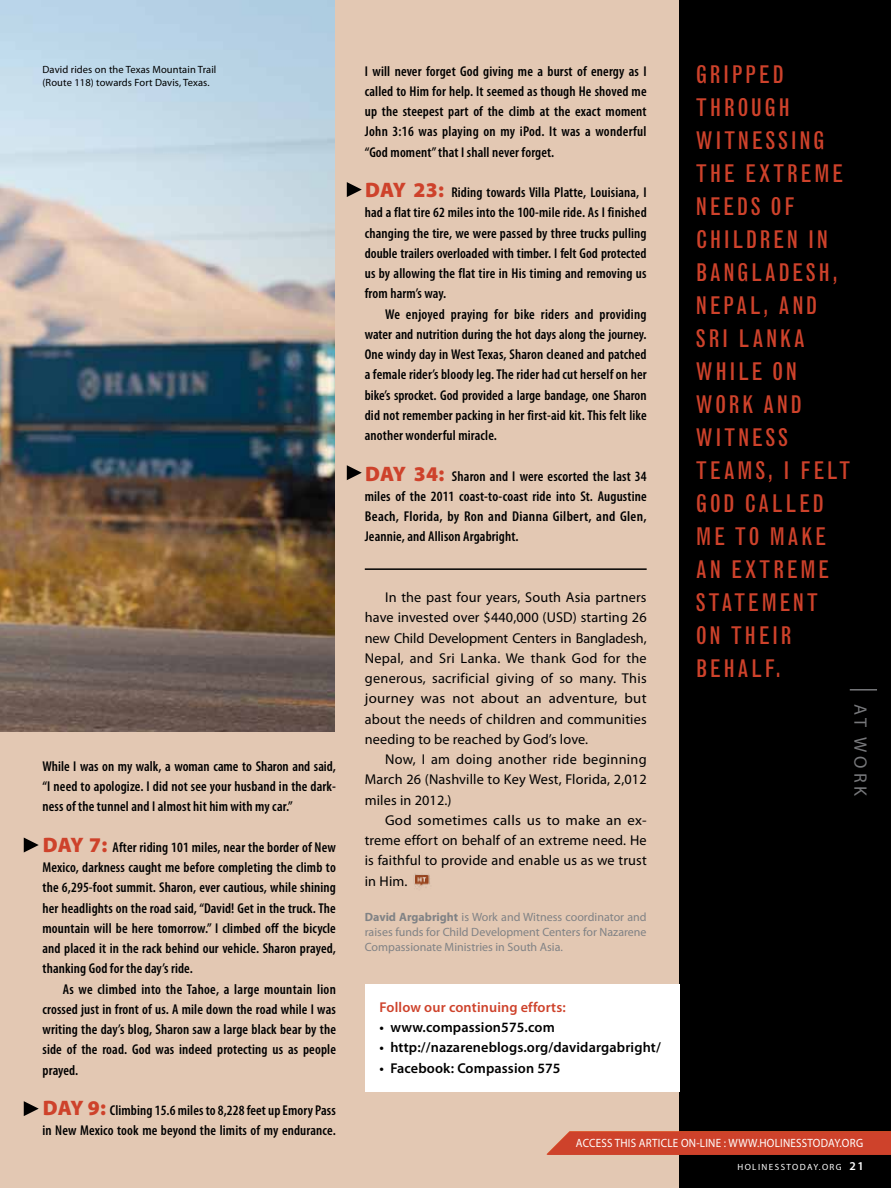
<style>
.page{position:relative;width:891px;height:1188px;background:#fff}
.page>*{position:absolute;margin:0;border:0;box-sizing:border-box;transform-origin:0 0}
.t1{font:condensed 24px/33px "Grotesque";letter-spacing:.1em;color:#ce422b}
.t2{font:18px "Myriad Pro";color:#77787b}
.t3{font:600 condensed 14.25px/20.2px "Myriad Pro";letter-spacing:.01em;color:#000;text-align:justify}
.t4{font:14.25px/20.2px "Myriad Pro";letter-spacing:.01em;color:#000;text-align:justify}
.t5{font:14.25px/20.2px "Myriad Pro";letter-spacing:.01em;color:#000;text-align:justify;scale:1.04 1}
.t6{font:600 14.25px "Myriad Pro";letter-spacing:.01em;color:#000}
.t7{font:600 14.25px "Myriad Pro";letter-spacing:.01em;color:#ce422b}
.t8{font:12px/15px "Myriad Pro";color:#808285;text-align:justify}
.t9{font:12px "Myriad Pro";letter-spacing:.02em;color:#fff;scale:.92 1}
.t10{font:10.5px/13.5px "Myriad Pro";letter-spacing:.01em;color:#000}
.t11{font:9px "Myriad Pro";letter-spacing:.16em;color:#fff}
.s1{font-weight:900;font-stretch:normal;font-size:21px;color:#ce422b}
.s2{font-weight:700}
.s3{font-weight:600;font-size:12px}
</style>
<div class="page">
<div style="left:0;top:0;width:679px;height:1188px;background:#e3c8b3"></div>
<div style="left:679px;top:0;width:212px;height:1188px;background:#000"></div>
<svg style="left:547px;top:1131px;width:344px;height:24px;background:#ce462f"></svg>
<hr style="left:850px;top:689px;width:27px;height:2px;background:#77787b">
<div style="left:365px;top:984px;width:314px;height:108px;background:#fff"></div>
<img style="left:0;top:0;width:335px;height:731px">
<hr style="left:365px;top:568px;width:282px;height:2px;background:#000">
<svg style="left:24px;top:838px;width:15px;height:15px"></svg>
<svg style="left:24px;top:1101px;width:15px;height:15px"></svg>
<svg style="left:347px;top:182px;width:15px;height:15px"></svg>
<svg style="left:347px;top:465px;width:15px;height:15px"></svg>
<img style="left:414px;top:874px;width:16px;height:13px">
<p class="t10" style="left:43px;top:62px;width:175px">David rides on the Texas Mountain Trail (Route 118) towards Fort Davis, Texas.</p>
<p class="t3" style="left:43px;top:756px;width:295px">While I was on my walk, a woman came to Sharon and said, “I need to apologize. I did not see your husband in the dark&shy;ness of the tunnel and I almost hit him with my car.”</p>
<p class="t3" style="left:43px;top:837px;width:295px"><span class="s1">DAY 7:</span> After riding 101 miles, near the border of New Mexico, darkness caught me before completing the climb to the 6,295-foot summit. Sharon, ever cautious, while shining her headlights on the road said, “David! Get in the truck. The mountain will be here tomorrow.” I climbed off the bicycle and placed it in the rack behind our vehicle. Sharon prayed, thanking God for the day’s ride.</p>
<p class="t3" style="left:43px;top:978px;width:295px;text-indent:20px">As we climbed into the Tahoe, a large mountain lion crossed just in front of us. A mile down the road while I was writing the day’s blog, Sharon saw a large black bear by the side of the road. God was indeed protecting us as people prayed.</p>
<p class="t3" style="left:43px;top:1100px;width:295px"><span class="s1">DAY 9:</span> Climbing 15.6 miles to 8,228 feet up Emory Pass in New Mexico took me beyond the limits of my endurance.</p>
<p class="t3" style="left:365px;top:61px;width:283px">I will never forget God giving me a burst of energy as I called to Him for help. It seemed as though He shoved me up the steepest part of the climb at the exact moment John 3:16 was playing on my iPod. It was a wonderful “God moment” that I shall never forget.</p>
<p class="t3" style="left:365px;top:182px;width:283px"><span class="s1">DAY 23:</span> Riding towards Villa Platte, Louisiana, I had a flat tire 62 miles into the 100-mile ride. As I finished changing the tire, we were passed by three trucks pulling double trailers overloaded with timber. I felt God protected us by allowing the flat tire in His timing and removing us from harm’s way.</p>
<p class="t3" style="left:365px;top:304px;width:283px;text-indent:20px">We enjoyed praying for bike riders and providing water and nutrition during the hot days along the journey.<br>One windy day in West Texas, Sharon cleaned and patched a female rider’s bloody leg. The rider had cut herself on her bike’s sprocket. God provided a large bandage, one Sharon did not remember packing in her first-aid kit. This felt like another wonderful miracle.</p>
<p class="t3" style="left:365px;top:466px;width:283px"><span class="s1">DAY 34:</span> Sharon and I were escorted the last 34 miles of the 2011 coast-to-coast ride into St. Augustine Beach, Florida, by Ron and Dianna Gilbert, and Glen, Jeannie, and Allison Argabright.</p>
<p class="t4" style="left:365px;top:587px;width:283px;text-indent:20px">I n the past four years, South Asia partners have invested over $440,000 (USD) starting 26 new Child Development Centers in Bangladesh, Nepal, and Sri Lanka. We thank God for the generous, sacrificial giving of so many. This journey was not about an adventure, but about the needs of children and communities needing to be reached by God’s love.</p>
<p class="t4" style="left:365px;top:749px;width:283px;text-indent:20px">Now, I am doing another ride beginning March 26 (Nashville to Key West, Florida, 2,012 miles in 2012.)</p>
<p class="t5" style="left:365px;top:810px;width:273px;text-indent:20px">God sometimes calls us to make an ex&shy;treme effort on behalf of an extreme need. He is faithful to provide and enable us as we trust in Him.</p>
<p class="t8" style="left:365px;top:909px;width:283px"><span class="s2">David Argabright</span> is Work and Witness coordinator and raises funds for Child Development Centers for Nazarene Compassionate Ministries in South Asia.</p>
<p class="t7" style="left:380px;top:998px;width:188px">Follow our continuing efforts:</p>
<p class="t6" style="left:380px;top:1018px;width:177px">• www.compassion575.com</p>
<p class="t6" style="left:380px;top:1039px;width:283px">• http://nazareneblogs.org/davidargabright/</p>
<p class="t6" style="left:380px;top:1059px;width:183px">• Facebook: Compassion 575</p>
<h1 class="t1" style="left:696px;top:58px;width:156px">GRIPPED<br>THROUGH<br>WITNESSING<br>THE EXTREME<br>NEEDS OF<br>CHILDREN IN<br>BANGLADESH,<br>NEPAL, AND<br>SRI LANKA<br>WHILE ON<br>WORK AND<br>WITNESS<br>TEAMS, I FELT<br>GOD CALLED<br>ME TO MAKE<br>AN EXTREME<br>STATEMENT<br>ON THEIR<br>BEHALF.</h1>
<p class="t2" style="left:872px;top:704px;width:94px;rotate:90deg">at work</p>
<p class="t9" style="left:576px;top:1136px;width:306px">ACCESS THIS ARTICLE ON-LINE : WWW.HOLINESSTODAY.ORG</p>
<p class="t11" style="left:737px;top:1161px;width:128px">HOLINESSTODAY.ORG <span class="s3">21</span></p>
</div>
